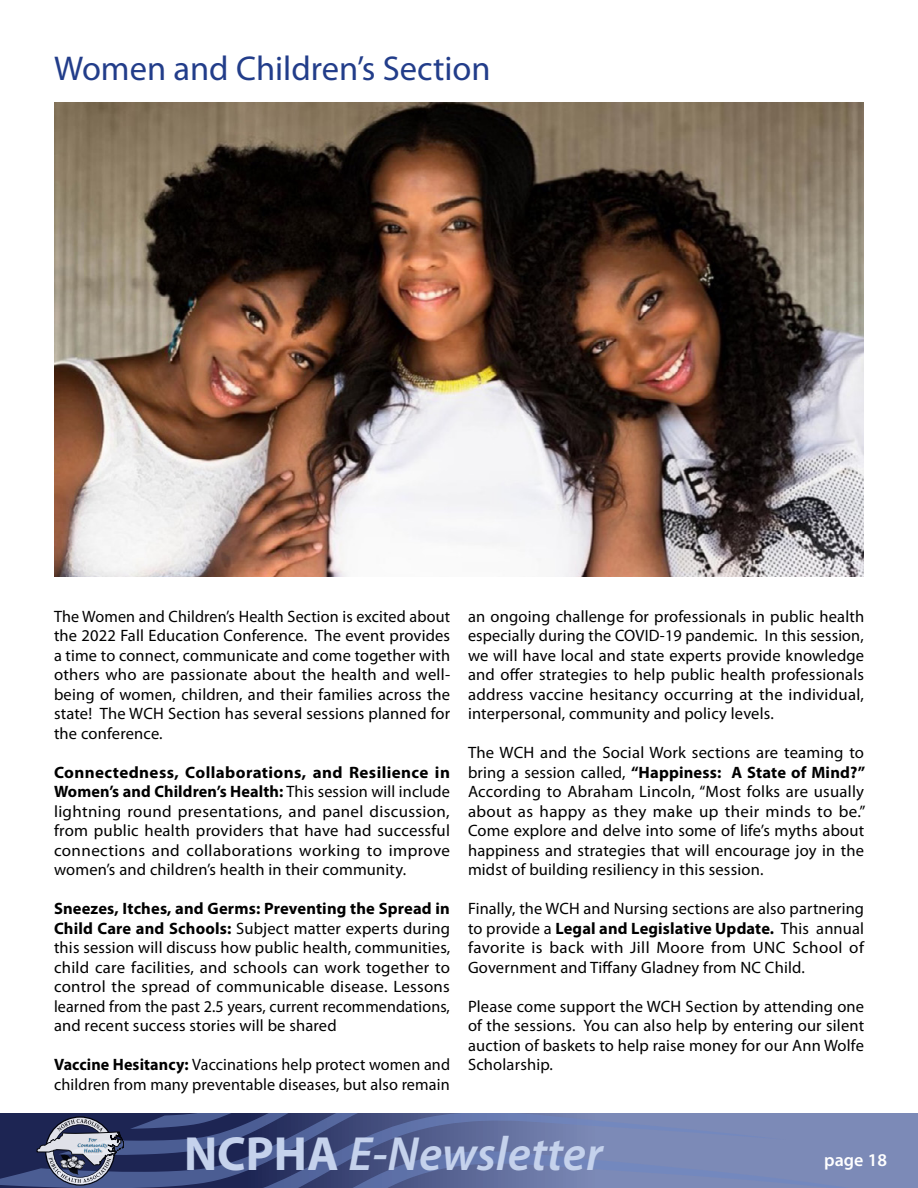
<style>
.page{position:relative;width:918px;height:1188px;background:#fff}
.page>*{position:absolute;margin:0;border:0;box-sizing:border-box;transform-origin:0 0}
.t1{font:italic 600 48.15px "Myriad Pro";color:#c5d2ec}
.t2{font:34.5px "Myriad Pro";color:#223d8a}
.t3{font:600 18px "Myriad Pro";color:#fff}
.t4{font:16.5px/19.5px "Myriad Pro";letter-spacing:.01em;color:#000;text-align:justify}
.s1{font-weight:700}
.s2{font-weight:700;font-style:normal}
</style>
<div class="page">
<svg style="left:0;top:1113px;width:914px;height:75px;background:#5c6997"></svg>
<img style="left:54px;top:102px;width:810px;height:475px">
<h2 class="t2" style="left:54px;top:47px;width:438px">Women and Children’s Section</h2>
<p class="t4" style="left:54px;top:606px;width:398px">The Women and Children’s Health Section is excited about the 2022 Fall Education Conference. The event provides a time to connect, communicate and come together with others who are passionate about the health and well&shy;being of women, children, and their families across the state! The WCH Section has several sessions planned for the conference.</p>
<p class="t4" style="left:54px;top:762px;width:398px"><span class="s1">Connectedness, Collaborations, and Resilience in Women’s and Children’s Health:</span> This session will include lightning round presentations, and panel discussion, from public health providers that have had successful connections and collaborations working to improve women’s and children’s health in their community.</p>
<p class="t4" style="left:54px;top:899px;width:398px"><span class="s1">Sneezes, Itches, and Germs: Preventing the Spread in Child Care and Schools:</span> Subject matter experts during this session will discuss how public health, communities, child care facilities, and schools can work together to control the spread of communicable disease. Lessons learned from the past 2.5 years, current recommendations, and recent success stories will be shared</p>
<p class="t4" style="left:54px;top:1055px;width:398px"><span class="s1">Vaccine Hesitancy:</span> Vaccinations help protect women and children from many preventable diseases, but also remain</p>
<p class="t4" style="left:468px;top:606px;width:398px">an ongoing challenge for professionals in public health especially during the COVID-19 pandemic. In this session, we will have local and state experts provide knowledge and offer strategies to help public health professionals address vaccine hesitancy occurring at the individual, interpersonal, community and policy levels.</p>
<p class="t4" style="left:468px;top:743px;width:399px">The WCH and the Social Work sections are teaming to bring a session called, <span class="s1">“Happiness: A State of Mind?” </span>According to Abraham Lincoln, “Most folks are usually about as happy as they make up their minds to be.” Come explore and delve into some of life’s myths about happiness and strategies that will encourage joy in the midst of building resiliency in this session.</p>
<p class="t4" style="left:468px;top:899px;width:398px">Finally, the WCH and Nursing sections are also partnering to provide a <span class="s1">Legal and Legislative Update.</span> This annual favorite is back with Jill Moore from UNC School of Government and Tiffany Gladney from NC Child.</p>
<p class="t4" style="left:468px;top:996px;width:398px">Please come support the WCH Section by attending one of the sessions. You can also help by entering our silent auction of baskets to help raise money for our Ann Wolfe Scholarship.</p>
<h1 class="t1" style="left:184px;top:1124px;width:420px"><span class="s2">NCPHA</span> E-Newsletter</h1>
<p class="t3" style="left:824px;top:1148px;width:64px">page 18</p>
</div>
